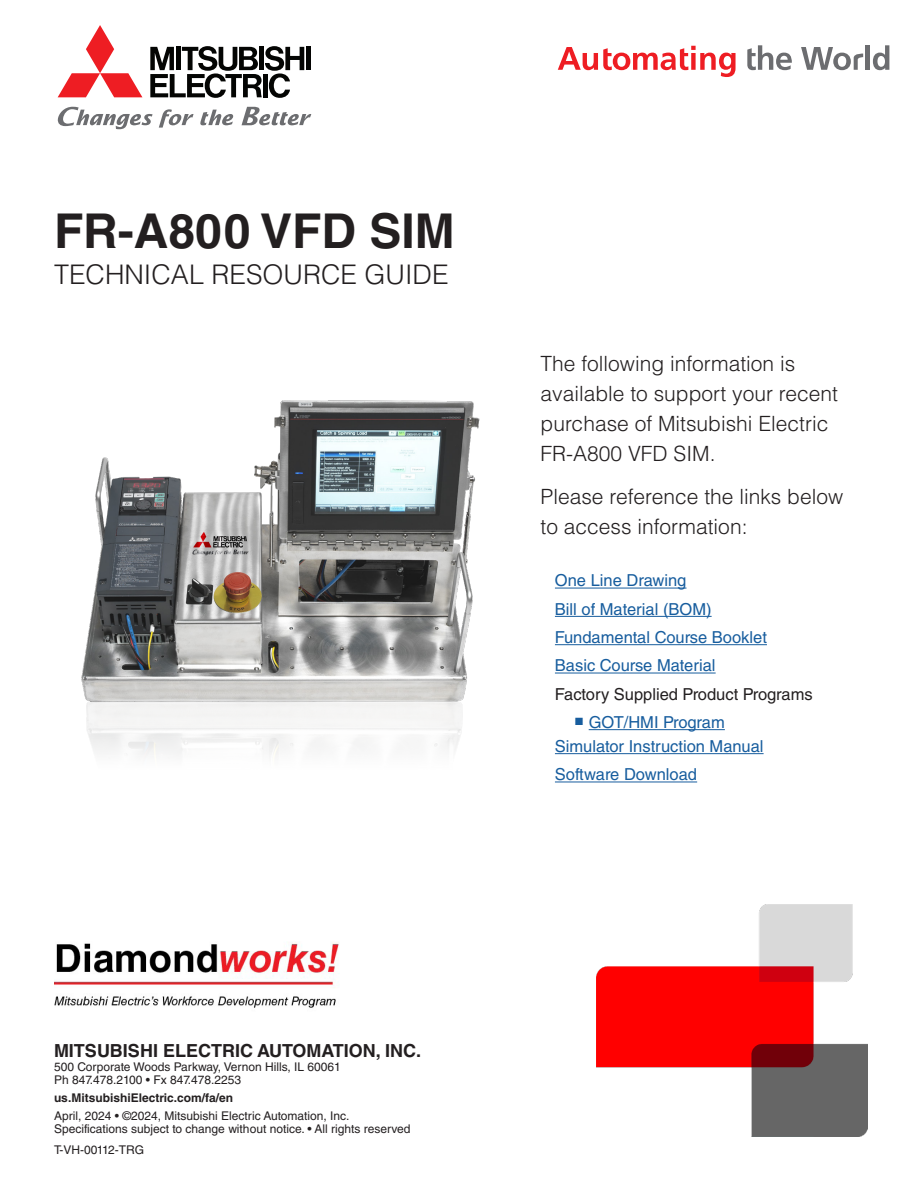
<style>
.page{position:relative;width:918px;height:1188px;background:#fff}
.page>*{position:absolute;margin:0;border:0;box-sizing:border-box;transform-origin:0 0}
.t1{font:700 48px "Helvetica LT Std";color:#231f20}
.t2{font:300 27px "Helvetica LT Std";color:#231f20}
.t3{font:300 21px/30px "Helvetica LT Std";color:#231f20}
._01_Heading_Secondary_ALL_CAPS{font:700 18px "Helvetica LT Std";color:#231f20}
.t4{font:16.5px "Helvetica LT Std";color:#175d9e}
.t5{font:16.5px "Helvetica LT Std";color:#231f20}
._04_Address_Footer{font:12px/13.5px "Helvetica LT Std";color:#231f20}
._04_Address_Footer-2{font:700 12px "Helvetica LT Std";color:#231f20}
</style>
<div class="page">
<img style="left:81px;top:400px;width:399px;height:355px">
<svg style="left:558px;top:46px;width:178px;height:31px"></svg>
<svg style="left:747px;top:45px;width:45px;height:25px"></svg>
<hr style="left:866px;top:45px;width:4px;height:25px;background:#6c6d70">
<svg style="left:873px;top:45px;width:16px;height:25px"></svg>
<svg style="left:801px;top:47px;width:62px;height:23px"></svg>
<svg style="left:159px;top:109px;width:35px;height:19px"></svg>
<svg style="left:242px;top:107px;width:69px;height:18px"></svg>
<svg style="left:58px;top:107px;width:95px;height:22px"></svg>
<svg style="left:200px;top:110px;width:33px;height:15px"></svg>
<svg style="left:58px;top:25px;width:84px;height:72px"></svg>
<div style="left:306px;top:47px;width:5px;height:23px;background:#040503"></div>
<svg style="left:150px;top:46px;width:154px;height:52px"></svg>
<img style="left:596px;top:904px;width:271px;height:233px">
<hr style="left:555px;top:588px;width:131px;height:1px;background:#175d9e">
<hr style="left:555px;top:616px;width:157px;height:1px;background:#175d9e">
<hr style="left:555px;top:644px;width:212px;height:1px;background:#175d9e">
<hr style="left:555px;top:673px;width:161px;height:1px;background:#175d9e">
<hr style="left:589px;top:729px;width:136px;height:1px;background:#175d9e">
<hr style="left:555px;top:753px;width:209px;height:1px;background:#175d9e">
<hr style="left:555px;top:782px;width:142px;height:1px;background:#175d9e">
<img style="left:54px;top:941px;width:285px;height:67px">
<p class="t1" style="left:54px;top:202px;width:402px">FR-A800 VFD SIM</p>
<p class="t2" style="left:54px;top:258px;width:396px">TECHNICAL RESOURCE GUIDE</p>
<p class="t3" style="left:541px;top:348px;width:299px">The following information is available to support your recent purchase of Mitsubishi Electric<br>FR-A800 VFD SIM.</p>
<p class="t3" style="left:541px;top:482px;width:304px">Please reference the links below to access information:</p>
<p class="t4" style="left:555px;top:571px;width:133px">One Line Drawing</p>
<p class="t4" style="left:555px;top:599px;width:158px">Bill of Material (BOM)</p>
<p class="t4" style="left:555px;top:628px;width:214px">Fundamental Course Booklet</p>
<p class="t4" style="left:555px;top:656px;width:162px">Basic Course Material</p>
<p class="t5" style="left:555px;top:684px;width:259px">Factory Supplied Product Programs</p>
<p class="t4" style="left:575px;top:713px;width:151px">■ GOT/HMI Program</p>
<p class="t4" style="left:555px;top:737px;width:210px">Simulator Instruction Manual</p>
<p class="t4" style="left:555px;top:765px;width:144px">Software Download</p>
<p class="_01_Heading_Secondary_ALL_CAPS" style="left:54px;top:1040px;width:369px">MITSUBISHI ELECTRIC AUTOMATION, INC.</p>
<p class="_04_Address_Footer" style="left:54px;top:1060px;width:288px">500 Corporate Woods Parkway, Vernon Hills, IL 60061</p>
<p class="_04_Address_Footer" style="left:54px;top:1073px;width:189px">Ph 847.478.2100 • Fx 847.478.2253</p>
<p class="_04_Address_Footer-2" style="left:54px;top:1090px;width:181px">us.MitsubishiElectric.com/fa/en</p>
<p class="_04_Address_Footer" style="left:54px;top:1109px;width:358px">April, 2024 • ©2024, Mitsubishi Electric Automation, Inc.<br>Specifications subject to change without notice. • All rights reserved</p>
<p class="_04_Address_Footer" style="left:54px;top:1143px;width:92px">T-VH-00112-TRG</p>
</div>
